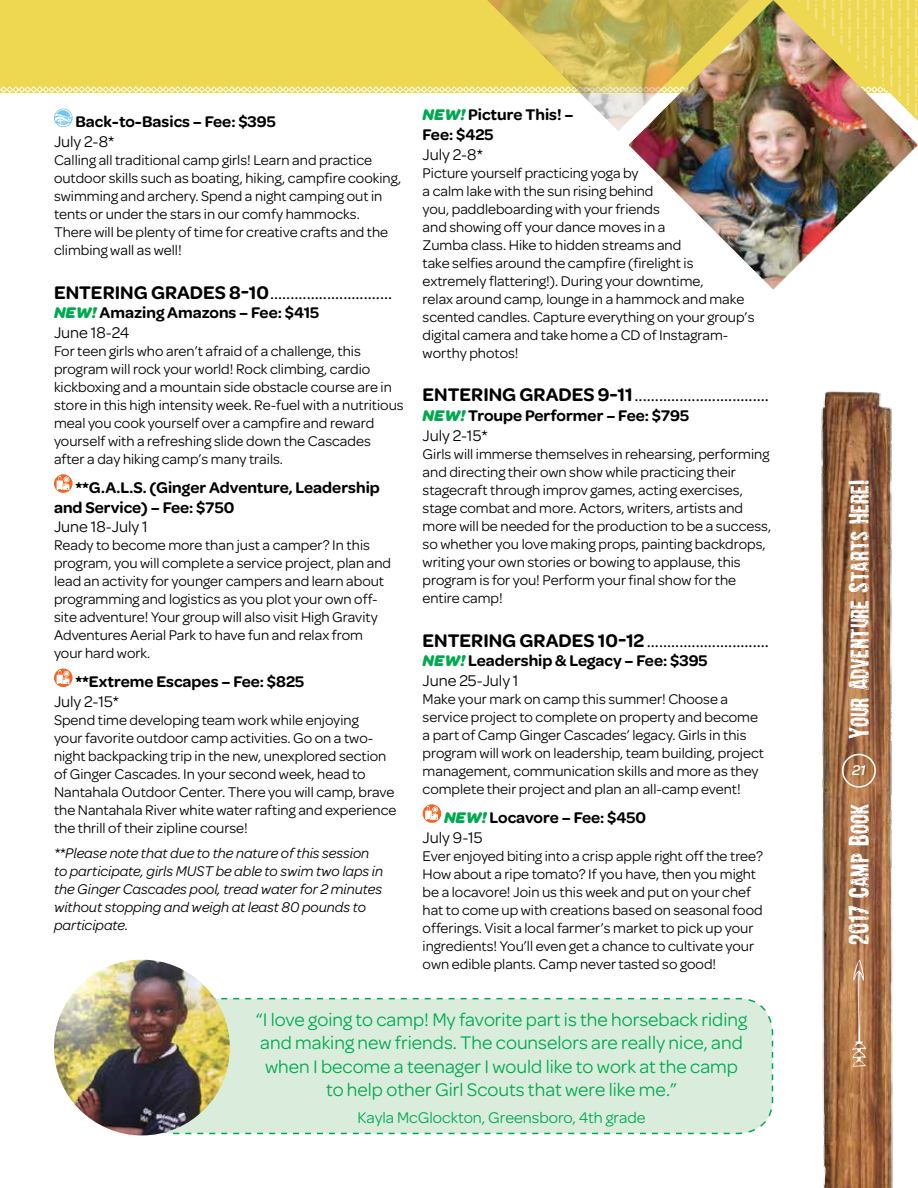
<style>
.page{position:relative;width:918px;height:1188px;background:#fff}
.page>*{position:absolute;margin:0;border:0;box-sizing:border-box;transform-origin:0 0}
.t1{font:28.5px "Barrio Chino";color:#fff}
.t2{font:19.5px/23.4px "Omnes Girl Scouts";color:#00a94f;text-align:center}
.t3{font:19.5px "Omnes Girl Scouts";color:#000}
.t4{font:600 16.5px/19.8px "Omnes Girl Scouts";color:#000}
.t5{font:16.5px "Omnes Girl Scouts";color:#000}
.t6{font:16.5px "Omnes Girl Scouts";color:#00a94f}
.t7{font:15px/18px "Omnes Girl Scouts";color:#000}
.t8{font:italic 15px/18px "Omnes Girl Scouts";color:#000}
.t9{font:italic 500 15px "Omnes Girl Scouts";color:#fff}
.s1{font-weight:600}
.s2{font-weight:700;font-style:italic;color:#00a94f}
.s3{font-weight:400}
</style>
<div class="page">
<img style="left:820px;top:391px;width:73px;height:797px">
<svg style="left:852px;top:960px;width:14px;height:107px"></svg>
<div style="left:842px;top:754px;width:34px;height:34px;border:2px solid #fff;border-radius:50%"></div>
<svg style="left:54px;top:474px;width:19px;height:19px"></svg>
<svg style="left:57px;top:476px;width:13px;height:14px"></svg>
<svg style="left:54px;top:669px;width:19px;height:18px"></svg>
<svg style="left:57px;top:671px;width:13px;height:13px"></svg>
<svg style="left:423px;top:804px;width:18px;height:19px"></svg>
<svg style="left:425px;top:806px;width:13px;height:14px"></svg>
<svg style="left:0;top:0;width:628px;height:126px"></svg>
<img style="left:628px;top:0;width:290px;height:290px">
<div style="left:152px;top:997px;width:622px;height:138px;background:#daeddd"></div>
<img style="left:54px;top:960px;width:176px;height:175px;border-radius:88px">
<p class="t4" style="left:75px;top:111px;width:202px">Back-to-Basics – Fee: $395</p>
<p class="t5" style="left:54px;top:130px;width:62px">July 2-8*</p>
<p class="t7" style="left:54px;top:150px;width:349px">Calling all traditional camp girls! Learn and practice outdoor skills such as boating, hiking, campfire cooking, swimming and archery. Spend a night camping out in tents or under the stars in our comfy hammocks.<br>There will be plenty of time for creative crafts and the climbing wall as well!</p>
<h2 class="t3" style="left:54px;top:279px;width:340px"><span class="s1">ENTERING GRADES 8-10</span>..............................</h2>
<p class="t4" style="left:54px;top:302px;width:267px"><span class="s2">NEW!</span> Amazing Amazons – Fee: $415<br><span class="s3">June 18-24</span></p>
<p class="t7" style="left:54px;top:341px;width:351px">For teen girls who aren’t afraid of a challenge, this program will rock your world! Rock climbing, cardio kickboxing and a mountain side obstacle course are in store in this high intensity week. Re-fuel with a nutritious meal you cook yourself over a campfire and reward yourself with a refreshing slide down the Cascades after a day hiking camp’s many trails.</p>
<p class="t4" style="left:54px;top:477px;width:327px;text-indent:21px">**G.A.L.S. (Ginger Adventure, Leadership and Service) – Fee: $750</p>
<p class="t5" style="left:54px;top:516px;width:95px">June 18-July 1</p>
<p class="t7" style="left:54px;top:536px;width:339px">Ready to become more than just a camper? In this program, you will complete a service project, plan and lead an activity for younger campers and learn about programming and logistics as you plot your own off&shy;site adventure! Your group will also visit High Gravity Adventures Aerial Park to have fun and relax from your hard work.</p>
<p class="t4" style="left:75px;top:671px;width:230px">**Extreme Escapes – Fee: $825</p>
<p class="t5" style="left:54px;top:690px;width:67px">July 2-15*</p>
<p class="t7" style="left:54px;top:710px;width:344px">Spend time developing team work while enjoying<br>your favorite outdoor camp activities. Go on a two&shy;night backpacking trip in the new, unexplored section of Ginger Cascades. In your second week, head to Nantahala Outdoor Center. There you will camp, brave the Nantahala River white water rafting and experience the thrill of their zipline course!</p>
<p class="t8" style="left:54px;top:843px;width:331px">**Please note that due to the nature of this session to participate, girls MUST be able to swim two laps in the Ginger Cascades pool, tread water for 2 minutes without stopping and weigh at least 80 pounds to participate.</p>
<p class="t4" style="left:423px;top:104px;width:153px"><span class="s2">NEW!</span> Picture This! –<br>Fee: $425</p>
<p class="t5" style="left:423px;top:143px;width:62px">July 2-8*</p>
<p class="t7" style="left:423px;top:163px;width:333px">Picture yourself practicing yoga by<br>a calm lake with the sun rising behind<br>you, paddleboarding with your friends<br>and showing off your dance moves in a<br>Zumba class. Hike to hidden streams and<br>take selfies around the campfire (firelight is extremely flattering!). During your downtime,<br>relax around camp, lounge in a hammock and make scented candles. Capture everything on your group’s digital camera and take home a CD of Instagram&shy;worthy photos!</p>
<h2 class="t3" style="left:423px;top:382px;width:348px"><span class="s1">ENTERING GRADES 9-11</span>.................................</h2>
<p class="t4" style="left:423px;top:405px;width:268px"><span class="s2">NEW!</span> Troupe Performer – Fee: $795<br><span class="s3">July 2-15*</span></p>
<p class="t7" style="left:423px;top:444px;width:350px">Girls will immerse themselves in rehearsing, performing and directing their own show while practicing their stagecraft through improv games, acting exercises, stage combat and more. Actors, writers, artists and more will be needed for the production to be a success, so whether you love making props, painting backdrops, writing your own stories or bowing to applause, this program is for you! Perform your final show for the entire camp!</p>
<h2 class="t3" style="left:423px;top:627px;width:348px"><span class="s1">ENTERING GRADES 10-12</span>..............................</h2>
<p class="t4" style="left:423px;top:650px;width:287px"><span class="s2">NEW!</span> Leadership &amp; Legacy – Fee: $395<br><span class="s3">June 25-July 1</span></p>
<p class="t7" style="left:423px;top:689px;width:343px">Make your mark on camp this summer! Choose a service project to complete on property and become a part of Camp Ginger Cascades’ legacy. Girls in this program will work on leadership, team building, project management, communication skills and more as they complete their project and plan an all-camp event!</p>
<p class="t4" style="left:423px;top:807px;width:225px;text-indent:21px"><span class="s2">NEW!</span> Locavore – Fee: $450<br><span class="s3">July 9-15</span></p>
<p class="t7" style="left:423px;top:846px;width:342px">Ever enjoyed biting into a crisp apple right off the tree?<br>How about a ripe tomato? If you have, then you might be a locavore! Join us this week and put on your chef hat to come up with creations based on seasonal food offerings. Visit a local farmer’s market to pick up your ingredients! You’ll even get a chance to cultivate your own edible plants. Camp never tasted so good!</p>
<h2 class="t2" style="left:256px;top:1007px;width:493px">“I love going to camp! My favorite part is the horseback riding and making new friends. The counselors are really nice, and when I become a teenager I would like to work at the camp to help other Girl Scouts that were like me.”</h2>
<p class="t6" style="left:358px;top:1106px;width:290px">Kayla McGlockton, Greensboro, 4th grade</p>
<h1 class="t1" style="left:845px;top:739px;width:261px;rotate:-90deg">Your Adventure Starts Here!</h1>
<p class="t9" style="left:852px;top:760px;width:15px">21</p>
<h1 class="t1" style="left:845px;top:945px;width:142px;rotate:-90deg">2017 Camp Book</h1>
</div>
